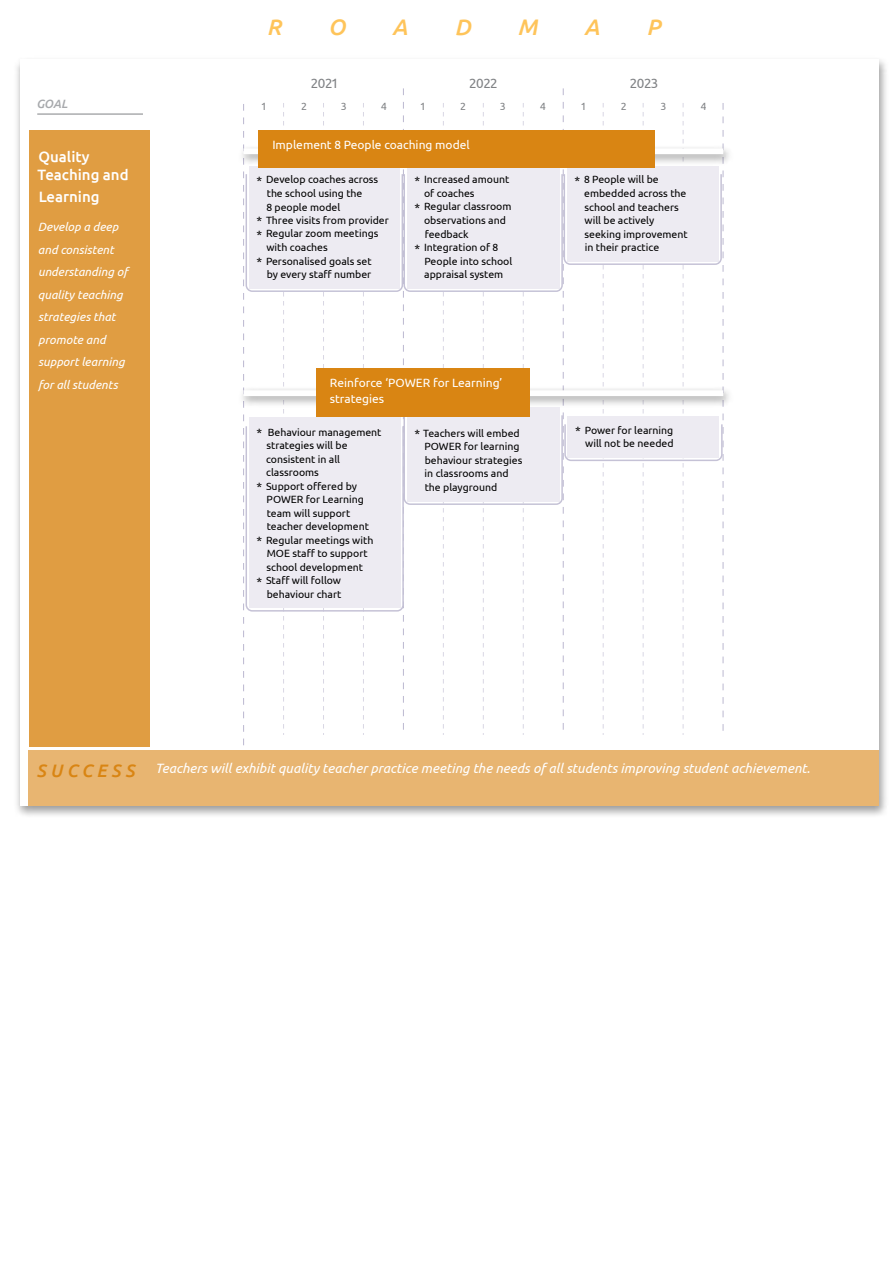
<style>
.page{position:relative;width:893px;height:1263px;background:#fff}
.page>*{position:absolute;margin:0;border:0;box-sizing:border-box;transform-origin:0 0}
.t1{font:italic 500 22.5px "Ubuntu";color:#fec45a}
.t2{font:500 15px/18px "Ubuntu";color:#fff}
.t3{font:italic 13.5px "Ubuntu";color:#fff}
.t4{font:13.5px "Ubuntu";color:#808285}
.t5{font:italic 12px/22.5px "Ubuntu";color:#fff}
.t6{font:12px/16.5px "Ubuntu";color:#fff}
.t7{font:italic 500 12px "Ubuntu";color:#a7a9ac}
.t8{font:10.5px/13.5px "Ubuntu";color:#000}
.t9{font:10.5px "Ubuntu";color:#808285}
.s1{font-size:12px}
.s2{font-weight:500;font-size:18px;color:#d98513}
</style>
<div class="page">
<div style="left:14px;top:55px;width:875px;height:763px;background:#000;opacity:.4"></div>
<div style="left:18px;top:55px;width:861px;height:751px;background:#fff"></div>
<div style="left:29px;top:130px;width:121px;height:617px;background:#e09d42"></div>
<hr style="left:37px;top:114px;width:106px;height:1px;background:#808285">
<div style="left:29px;top:750px;width:850px;height:56px;background:#e8b571"></div>
<div style="left:238px;top:386px;width:495px;height:22px;background:#000;opacity:.4"></div>
<div style="left:238px;top:144px;width:495px;height:22px;background:#000;opacity:.4"></div>
<svg style="left:243px;top:88px;width:481px;height:658px"></svg>
<div style="left:258px;top:130px;width:396px;height:38px;background:#d98513"></div>
<h1 class="t1" style="left:267px;top:13px;width:16px">R</h1>
<h1 class="t1" style="left:328px;top:13px;width:19px">O</h1>
<h1 class="t1" style="left:392px;top:13px;width:17px">A</h1>
<h1 class="t1" style="left:454px;top:13px;width:18px">D</h1>
<h1 class="t1" style="left:517px;top:13px;width:21px">M</h1>
<h1 class="t1" style="left:584px;top:13px;width:17px">A</h1>
<h1 class="t1" style="left:646px;top:13px;width:15px">P</h1>
<p class="t7" style="left:36px;top:96px;width:33px">GOAL</p>
<h2 class="t2" style="left:38px;top:147px;width:93px">Quality<br>Teaching and</h2>
<h2 class="t2" style="left:39px;top:187px;width:62px">Learning</h2>
<p class="t5" style="left:38px;top:215px;width:91px">Develop a deep and consistent understanding of quality teaching strategies that promote and support learning for all students</p>
<p class="t4" style="left:311px;top:75px;width:28px">2021</p>
<p class="t4" style="left:470px;top:75px;width:29px">2022</p>
<p class="t4" style="left:630px;top:75px;width:29px">2023</p>
<p class="t9" style="left:262px;top:100px;width:5px">1</p>
<p class="t9" style="left:301px;top:100px;width:7px">2</p>
<p class="t9" style="left:341px;top:100px;width:7px">3</p>
<p class="t9" style="left:381px;top:100px;width:7px">4</p>
<p class="t9" style="left:421px;top:100px;width:5px">1</p>
<p class="t9" style="left:460px;top:100px;width:7px">2</p>
<p class="t9" style="left:500px;top:100px;width:7px">3</p>
<p class="t9" style="left:540px;top:100px;width:7px">4</p>
<p class="t9" style="left:581px;top:100px;width:5px">1</p>
<p class="t9" style="left:621px;top:100px;width:7px">2</p>
<p class="t9" style="left:661px;top:100px;width:7px">3</p>
<p class="t9" style="left:701px;top:100px;width:7px">4</p>
<p class="t6" style="left:272px;top:136px;width:199px">Implement 8 People coaching model</p>
<p class="t8" style="left:256px;top:173px;width:123px"><span class="s1">*</span> Develop coaches across</p>
<p class="t8" style="left:267px;top:186px;width:97px">the school using the</p>
<p class="t8" style="left:266px;top:200px;width:75px">8 people model</p>
<p class="t8" style="left:256px;top:213px;width:134px"><span class="s1">*</span> Three visits from provider</p>
<p class="t8" style="left:256px;top:227px;width:123px"><span class="s1">*</span> Regular zoom meetings</p>
<p class="t8" style="left:266px;top:240px;width:63px">with coaches</p>
<p class="t8" style="left:256px;top:254px;width:117px"><span class="s1">*</span> Personalised goals set</p>
<p class="t8" style="left:267px;top:267px;width:106px">by every staff number</p>
<p class="t8" style="left:414px;top:173px;width:96px"><span class="s1">*</span> Increased amount</p>
<p class="t8" style="left:424px;top:186px;width:52px">of coaches</p>
<p class="t8" style="left:414px;top:200px;width:99px"><span class="s1">*</span> Regular classroom</p>
<p class="t8" style="left:424px;top:213px;width:83px">observations and</p>
<p class="t8" style="left:425px;top:227px;width:46px">feedback</p>
<p class="t8" style="left:414px;top:240px;width:85px"><span class="s1">*</span> Integration of 8</p>
<p class="t8" style="left:425px;top:254px;width:89px">People into school</p>
<p class="t8" style="left:424px;top:267px;width:81px">appraisal system</p>
<p class="t8" style="left:584px;top:173px;width:105px;text-indent:-10px"><span class="s1">*</span> 8 People will be embedded across the school and teachers will be actively seeking improvement in their practice</p>
<p class="t6" style="left:330px;top:374px;width:174px">Reinforce ‘POWER for Learning’ strategies</p>
<p class="t8" style="left:256px;top:425px;width:126px"><span class="s1">*</span> Behaviour management</p>
<p class="t8" style="left:266px;top:438px;width:83px">strategies will be</p>
<p class="t8" style="left:266px;top:452px;width:75px">consistent in all</p>
<p class="t8" style="left:266px;top:465px;width:54px">classrooms</p>
<p class="t8" style="left:256px;top:479px;width:102px"><span class="s1">*</span> Support offered by</p>
<p class="t8" style="left:267px;top:492px;width:99px">POWER for Learning</p>
<p class="t8" style="left:267px;top:506px;width:85px">team will support</p>
<p class="t8" style="left:267px;top:519px;width:104px">teacher development</p>
<p class="t8" style="left:256px;top:533px;width:118px"><span class="s1">*</span> Regular meetings with</p>
<p class="t8" style="left:267px;top:546px;width:102px">MOE staff to support</p>
<p class="t8" style="left:266px;top:560px;width:98px">school development</p>
<p class="t8" style="left:256px;top:573px;width:86px"><span class="s1">*</span> Staff will follow</p>
<p class="t8" style="left:267px;top:587px;width:76px">behaviour chart</p>
<p class="t8" style="left:425px;top:426px;width:99px;text-indent:-10px"><span class="s1">*</span> Teachers will embed<br>POWER for learning behaviour strategies in classrooms and the playground</p>
<p class="t8" style="left:575px;top:423px;width:100px;text-align:right"><span class="s1">*</span> Power for learning will not be needed</p>
<p class="t3" style="left:36px;top:760px;width:775px"><span class="s2">S U C C E S S</span> Teachers will exhibit quality teacher practice meeting the needs of all students improving student achievement.</p>
</div>
